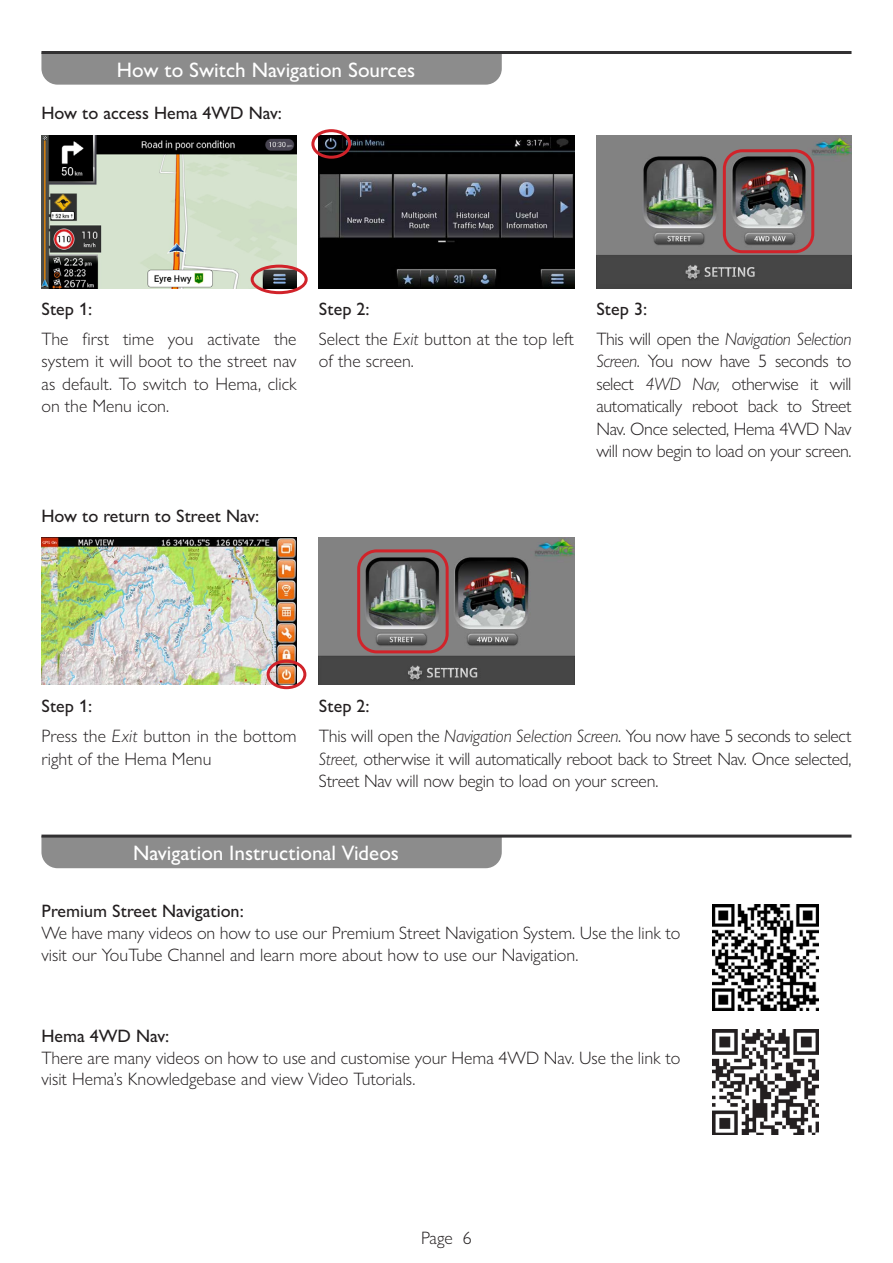
<style>
.page{position:relative;width:893px;height:1263px;background:#fff}
.page>*{position:absolute;margin:0;border:0;box-sizing:border-box;transform-origin:0 0}
.t1{font:500 21px "Gill Sans Nova";color:#fff}
.t2{font:300 18px/22.5px "Gill Sans Nova";color:#231f20}
.t3{font:500 18px "Gill Sans Nova";color:#231f20}
.s1{font-style:italic}
</style>
<div class="page">
<div style="left:41px;top:54px;width:461px;height:31px;background:#8c8c8c"></div>
<hr style="left:41px;top:51px;width:810px;height:3px;background:#323132">
<img style="left:41px;top:136px;width:256px;height:153px">
<img style="left:319px;top:136px;width:255px;height:153px">
<img style="left:596px;top:136px;width:255px;height:153px">
<div style="left:251px;top:265px;width:57px;height:29px;border:3px solid #d1232a;border-radius:50%"></div>
<div style="left:311px;top:129px;width:40px;height:30px;border:3px solid #d1232a;border-radius:50%"></div>
<img style="left:41px;top:538px;width:256px;height:146px">
<img style="left:319px;top:538px;width:255px;height:146px">
<div style="left:267px;top:660px;width:39px;height:29px;border:3px solid #d1232a;border-radius:50%"></div>
<div style="left:41px;top:837px;width:461px;height:31px;background:#8c8c8c"></div>
<hr style="left:41px;top:834px;width:810px;height:3px;background:#323132">
<img style="left:712px;top:904px;width:107px;height:106px">
<div style="left:723px;top:149px;width:91px;height:104px;border:3px solid #d1232a;border-radius:18px"></div>
<div style="left:357px;top:549px;width:92px;height:104px;border:3px solid #d1232a;border-radius:18px"></div>
<img style="left:712px;top:1029px;width:107px;height:106px">
<p class="t1" style="left:117px;top:57px;width:300px">How to Switch Navigation Sources</p>
<p class="t3" style="left:41px;top:102px;width:242px">How to access Hema 4WD Nav:</p>
<p class="t3" style="left:41px;top:298px;width:52px">Step 1:</p>
<p class="t2" style="left:41px;top:327px;width:257px;text-align:justify">The first time you activate the system it will boot to the street nav as default. To switch to Hema, click on the Menu icon.</p>
<p class="t3" style="left:41px;top:504px;width:219px">How to return to Street Nav:</p>
<p class="t3" style="left:319px;top:298px;width:52px">Step 2:</p>
<p class="t2" style="left:319px;top:327px;width:257px">Select the <span class="s1">Exit</span> button at the top left of the screen.</p>
<p class="t3" style="left:596px;top:298px;width:52px">Step 3:</p>
<p class="t2" style="left:596px;top:327px;width:257px;text-align:justify">This will open the <span class="s1">Navigation Selection Screen</span>. You now have 5 seconds to select <span class="s1">4WD Nav,</span> otherwise it will automatically reboot back to Street Nav. Once selected, Hema 4WD Nav will now begin to load on your screen.</p>
<p class="t3" style="left:41px;top:695px;width:52px">Step 1:</p>
<p class="t2" style="left:41px;top:724px;width:257px">Press the <span class="s1">Exit</span> button in the bottom right of the Hema Menu</p>
<p class="t3" style="left:319px;top:695px;width:52px">Step 2:</p>
<p class="t2" style="left:319px;top:724px;width:534px;text-align:justify">This will open the <span class="s1">Navigation Selection Screen</span>. You now have 5 seconds to select <span class="s1">Street,</span> otherwise it will automatically reboot back to Street Nav. Once selected, Street Nav will now begin to load on your screen.</p>
<p class="t1" style="left:133px;top:840px;width:268px">Navigation Instructional Videos</p>
<p class="t3" style="left:41px;top:900px;width:204px">Premium Street Navigation:</p>
<p class="t2" style="left:41px;top:922px;width:640px;line-height:21.6px">We have many videos on how to use our Premium Street Navigation System. Use the link to visit our YouTube Channel and learn more about how to use our Navigation.</p>
<p class="t3" style="left:41px;top:1025px;width:129px">Hema 4WD Nav:</p>
<p class="t2" style="left:41px;top:1047px;width:640px;line-height:21.6px">There are many videos on how to use and customise your Hema 4WD Nav. Use the link to visit Hema’s Knowledgebase and view Video Tutorials.</p>
<p class="t2" style="left:421px;top:1226px;width:52px">Page 6</p>
</div>
